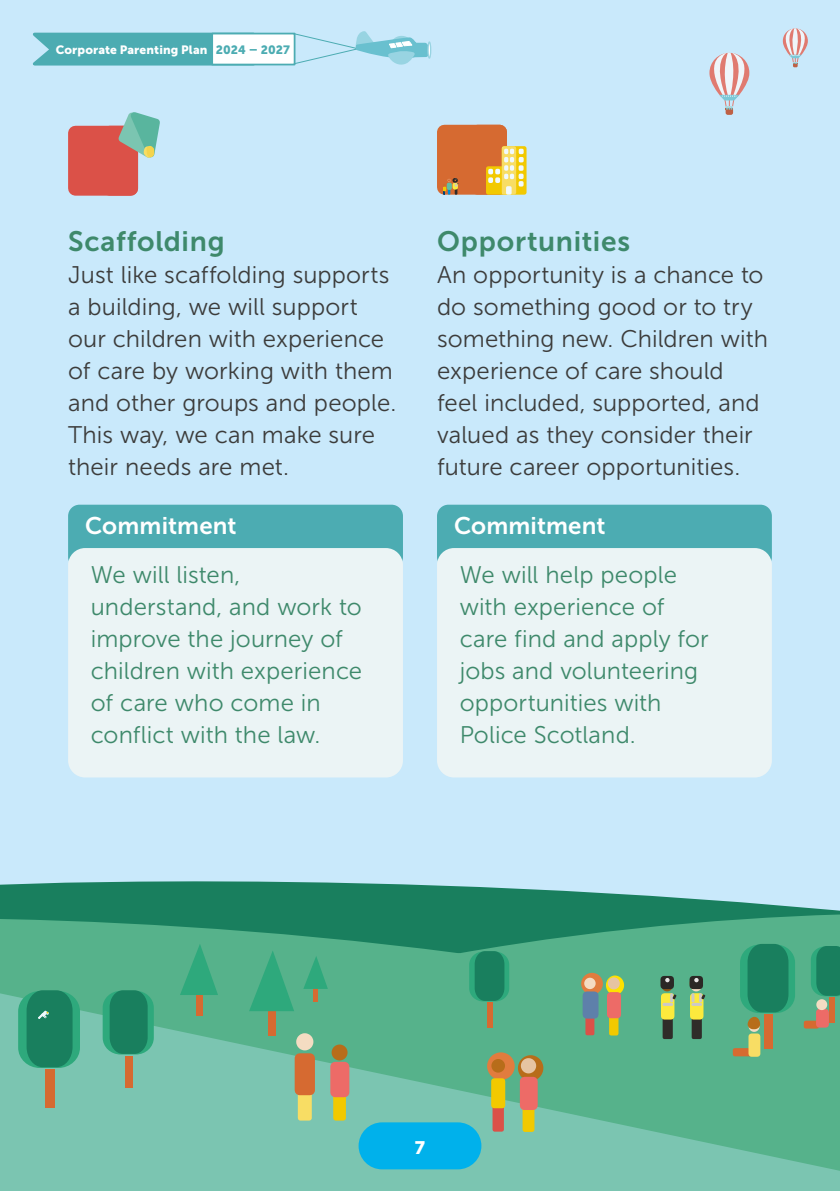
<style>
.page{position:relative;width:840px;height:1191px;background:#fff}
.page>*{position:absolute;margin:0;border:0;box-sizing:border-box;transform-origin:0 0}
.Heading_2{font:28px "Museo Sans 700";letter-spacing:.025em;color:#3e896b}
.Body_Text{font:24px/32px "Museo Sans 300";letter-spacing:.005em;color:#3c3c3b}
.Styled_Body{font:24px/32px "Museo Sans 300";letter-spacing:.005em;color:#3e896b}
.Commitment{font:24px "Museo Sans 700";letter-spacing:.005em;color:#fff}
.t1{font:18px "Museo Sans 900";color:#fff}
.t2{font:12px "Museo Sans 900";letter-spacing:.01em;color:#fff}
.s1{color:#4cacb2}
</style>
<div class="page">
<div style="left:0;top:0;width:839px;height:1191px;background:#c9e9fb"></div>
<svg style="left:0;top:881px;width:839px;height:37px;fill:#197f5e"></svg>
<svg style="left:455px;top:913px;width:384px;height:76px;background:#45a47e"></svg>
<svg style="left:0;top:918px;width:460px;height:71px;background:#48a680"></svg>
<svg style="left:0;top:989px;width:839px;height:202px;background:#6abc9f"></svg>
<div style="left:333px;top:1091px;width:13px;height:29px;background:#f2c900;border:5px solid #f2c900"></div>
<div style="left:330px;top:1061px;width:19px;height:36px;border:10px solid #ed6b67"></div>
<div style="left:331px;top:1044px;width:16px;height:16px;border:7px solid #b76d1a;border-radius:50%"></div>
<div style="left:298px;top:1087px;width:13px;height:33px;background:#f8dd64"></div>
<div style="left:294px;top:1053px;width:21px;height:42px;background:#d66a31"></div>
<div style="left:299px;top:1036px;width:11px;height:11px;background:#f4dcc2;border-radius:50%"></div>
<div style="left:296px;top:1033px;width:17px;height:17px;border:7px solid #f4dcc2;border-radius:50%"></div>
<div style="left:487px;top:1052px;width:27px;height:28px;border:14px solid #e17c3e;border-radius:50%"></div>
<div style="left:517px;top:1055px;width:26px;height:26px;border:13px solid #b76d1a;border-radius:50%"></div>
<div style="left:522px;top:1104px;width:12px;height:28px;background:#f2c900;border:5px solid #f2c900"></div>
<div style="left:519px;top:1076px;width:18px;height:34px;border:9px solid #ed6b67"></div>
<div style="left:520px;top:1058px;width:16px;height:15px;border:7px solid #e6c4a2;border-radius:50%"></div>
<div style="left:492px;top:1105px;width:11px;height:26px;background:#db5148;border:4px solid #db5148"></div>
<div style="left:491px;top:1078px;width:14px;height:30px;background:#f2c900;border:6px solid #f2c900"></div>
<div style="left:493px;top:1061px;width:9px;height:9px;background:#b76d1a;border-radius:50%"></div>
<div style="left:491px;top:1059px;width:13px;height:13px;border:5px solid #b76d1a;border-radius:50%"></div>
<svg style="left:662px;top:1019px;width:10px;height:20px"></svg>
<div style="left:661px;top:980px;width:11px;height:11px;border:4px solid #8f5818;border-radius:50%"></div>
<svg style="left:660px;top:993px;width:14px;height:26px"></svg>
<div style="left:660px;top:976px;width:13px;height:13px;border:7px solid #2b2825"></div>
<div style="left:663px;top:980px;width:8px;height:8px;border:4px solid #2b2825"></div>
<svg style="left:663px;top:978px;width:7px;height:7px"></svg>
<svg style="left:691px;top:1019px;width:10px;height:20px"></svg>
<div style="left:690px;top:980px;width:11px;height:11px;border:4px solid #f4dcc2;border-radius:50%"></div>
<svg style="left:689px;top:993px;width:14px;height:26px"></svg>
<div style="left:689px;top:976px;width:13px;height:13px;border:7px solid #2b2825"></div>
<div style="left:692px;top:980px;width:8px;height:8px;border:4px solid #2b2825"></div>
<svg style="left:692px;top:978px;width:7px;height:7px"></svg>
<svg style="left:691px;top:993px;width:14px;height:13px"></svg>
<svg style="left:663px;top:993px;width:13px;height:13px"></svg>
<div style="left:581px;top:972px;width:21px;height:22px;border:11px solid #e17c3e;border-radius:50%"></div>
<div style="left:605px;top:975px;width:18px;height:20px;border:9px solid #ffe100;border-radius:50%"></div>
<svg style="left:608px;top:1018px;width:10px;height:17px"></svg>
<div style="left:606px;top:992px;width:14px;height:26px;border:7px solid #ed6b67"></div>
<div style="left:607px;top:977px;width:12px;height:12px;border:5px solid #e6c4a2;border-radius:50%"></div>
<svg style="left:585px;top:1018px;width:9px;height:17px"></svg>
<svg style="left:582px;top:991px;width:16px;height:27px"></svg>
<div style="left:584px;top:977px;width:11px;height:12px;border:5px solid #f4dcc2;border-radius:50%"></div>
<svg style="left:732px;top:1048px;width:16px;height:8px"></svg>
<div style="left:748px;top:1033px;width:12px;height:23px;border:6px solid #f8dd64"></div>
<div style="left:748px;top:1021px;width:11px;height:10px;border:5px solid #f4dcc2;border-radius:50%"></div>
<svg style="left:803px;top:1020px;width:15px;height:8px"></svg>
<div style="left:815px;top:1009px;width:13px;height:18px;border:6px solid #ed6b67"></div>
<div style="left:815px;top:999px;width:11px;height:11px;border:5px solid #f4dcc2;border-radius:50%"></div>
<div style="left:739px;top:944px;width:55px;height:69px;background:#2ea97c;border-radius:19px"></div>
<svg style="left:744px;top:944px;width:44px;height:86px;background:#2b8a66"></svg>
<div style="left:764px;top:1014px;width:8px;height:34px;background:#d66a31"></div>
<svg style="left:810px;top:946px;width:29px;height:50px"></svg>
<div style="left:828px;top:997px;width:6px;height:25px;background:#d66a31"></div>
<div style="left:469px;top:951px;width:40px;height:50px;background:#2ea97c;border-radius:14px"></div>
<svg style="left:474px;top:951px;width:30px;height:50px"></svg>
<div style="left:487px;top:1002px;width:6px;height:25px;background:#d66a31"></div>
<div style="left:196px;top:991px;width:6px;height:24px;background:#d66a31"></div>
<div style="left:268px;top:1006px;width:7px;height:29px;background:#d66a31"></div>
<hr style="left:313px;top:986px;width:4px;height:16px;background:#d66a31">
<svg style="left:180px;top:943px;width:38px;height:52px;background:#42ad83"></svg>
<svg style="left:249px;top:950px;width:45px;height:61px;background:#42ad83"></svg>
<svg style="left:303px;top:956px;width:25px;height:33px"></svg>
<div style="left:18px;top:991px;width:62px;height:77px;background:#2ea97c;border-radius:21px"></div>
<div style="left:46px;top:1069px;width:9px;height:39px;background:#d66a31"></div>
<div style="left:103px;top:991px;width:51px;height:63px;background:#2ea97c;border-radius:17px"></div>
<svg style="left:110px;top:990px;width:37px;height:63px;background:#1b8260"></svg>
<div style="left:125px;top:1055px;width:8px;height:32px;background:#d66a31"></div>
<svg style="left:27px;top:990px;width:45px;height:77px;background:#1e8362"></svg>
<svg style="left:33px;top:31px;width:398px;height:35px"></svg>
<div style="left:427px;top:41px;width:4px;height:18px;border:1px solid #98d4e2;border-radius:50%"></div>
<div style="left:725px;top:108px;width:7px;height:7px;background:#be6145;border-radius:2px"></div>
<svg style="left:709px;top:52px;width:41px;height:58px"></svg>
<svg style="left:782px;top:28px;width:26px;height:39px"></svg>
<div style="left:68px;top:505px;width:335px;height:63px;background:#4cacb2;border-radius:11px"></div>
<div style="left:68px;top:548px;width:335px;height:229px;background:#ebf4f5;border-radius:17px"></div>
<div style="left:437px;top:505px;width:334px;height:63px;background:#4cacb2;border-radius:11px"></div>
<div style="left:437px;top:548px;width:334px;height:229px;background:#ebf4f5;border-radius:17px"></div>
<div style="left:437px;top:125px;width:69px;height:70px;background:#d66a31"></div>
<div style="left:487px;top:167px;width:21px;height:26px;background:#f2c900"></div>
<div style="left:485px;top:166px;width:24px;height:29px;border:4px solid #f2c900"></div>
<svg style="left:516px;top:187px;width:5px;height:3px"></svg>
<div style="left:501px;top:146px;width:25px;height:49px;border:4px solid #f2c900"></div>
<div style="left:501px;top:146px;width:15px;height:49px;border:4px solid #f8dd64"></div>
<svg style="left:488px;top:149px;width:35px;height:38px"></svg>
<svg style="left:505px;top:186px;width:6px;height:9px"></svg>
<svg style="left:441px;top:177px;width:17px;height:18px"></svg>
<div style="left:68px;top:126px;width:70px;height:70px;background:#db5148"></div>
<svg style="left:112px;top:112px;width:48px;height:84px"></svg>
<div style="left:358px;top:1122px;width:123px;height:47px;background:#00b1eb;border-radius:23px"></div>
<p class="t2" style="left:56px;top:43px;width:235px">Corporate Parenting Plan <span class="s1">2024 – 2027</span></p>
<h2 class="Heading_2" style="left:68px;top:226px;width:158px">Scaffolding</h2>
<p class="Body_Text" style="left:68px;top:259px;width:329px">Just like scaffolding supports a building, we will support our children with experience of care by working with them and other groups and people.<br>This way, we can make sure their needs are met.</p>
<p class="Commitment" style="left:85px;top:512px;width:153px">Commitment</p>
<p class="Styled_Body" style="left:91px;top:559px;width:273px">We will listen, understand, and work to improve the journey of children with experience of care who come in conflict with the law.</p>
<h2 class="Heading_2" style="left:437px;top:226px;width:194px">Opportunities</h2>
<p class="Body_Text" style="left:437px;top:259px;width:332px">An opportunity is a chance to do something good or to try something new. Children with experience of care should feel included, supported, and valued as they consider their future career opportunities.</p>
<p class="Commitment" style="left:454px;top:512px;width:153px">Commitment</p>
<p class="Styled_Body" style="left:459px;top:559px;width:250px">We will help people with experience of care find and apply for jobs and volunteering opportunities with<br>Police Scotland.</p>
<p class="t1" style="left:414px;top:1137px;width:12px">7</p>
</div>
